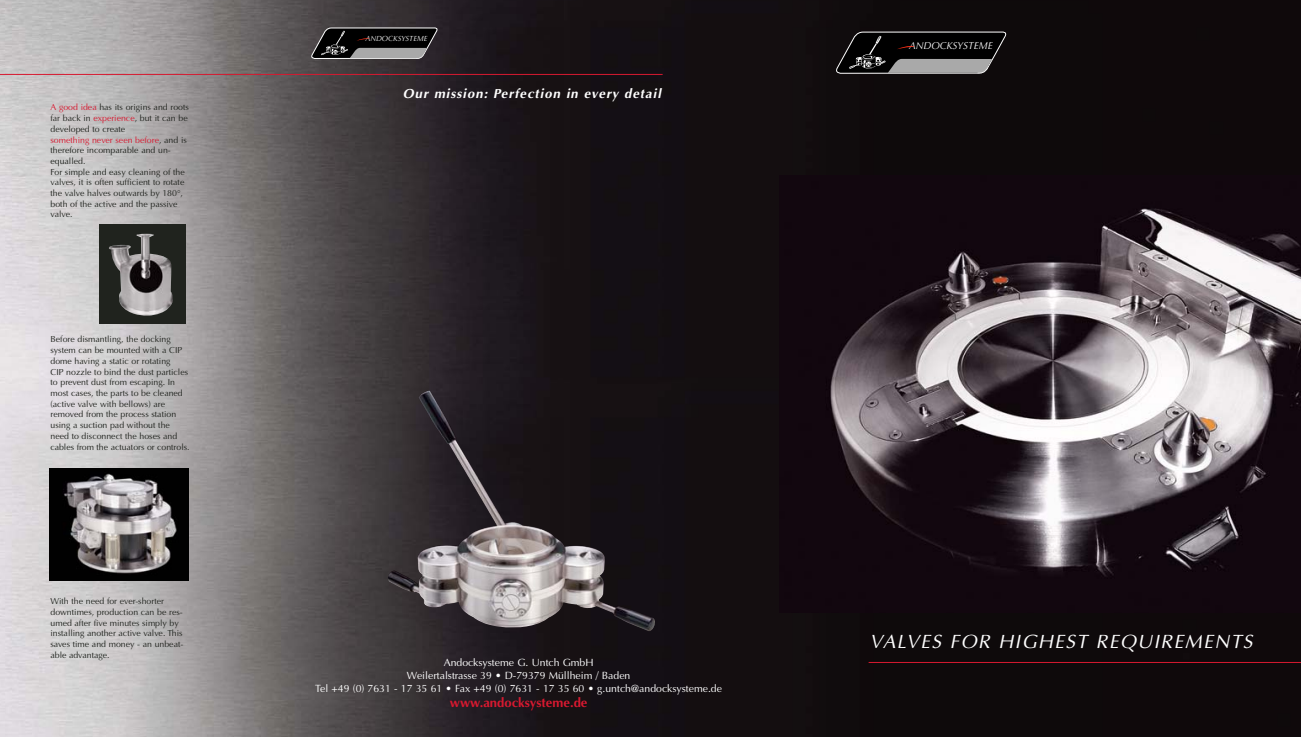
<style>
.page{position:relative;width:1301px;height:737px;background:#fff}
.page>*{position:absolute;margin:0;border:0;box-sizing:border-box;transform-origin:0 0}
.t1{font:italic 19.25px "Optima";color:#fff}
.t2{font:italic 700 13.12px "Optima";color:#fff}
.t3{font:700 13.12px "Optima";color:#d71930}
.t4{font:10.5px/12.8px "Optima";color:#fff;text-align:center}
.t5{font:italic 9.97px "Optima";color:#fff}
.t6{font:8.75px/10.7px "Optima";color:#20231e}
.t7{font:italic 7.52px "Optima";color:#fff}
.s1{color:#d71930}
</style>
<div class="page">
<img style="left:0;top:0;width:1299px;height:737px">
<img style="left:779px;top:175px;width:520px;height:438px">
<img style="left:387px;top:390px;width:268px;height:241px">
<svg style="left:836px;top:32px;width:169px;height:42px;background:#313131"></svg>
<img style="left:50px;top:469px;width:139px;height:111px">
<div style="left:99px;top:224px;width:87px;height:100px;background:#20231e"></div>
<img style="left:109px;top:234px;width:64px;height:82px">
<svg style="left:311px;top:28px;width:126px;height:31px;background:#393839"></svg>
<hr style="left:868px;top:662px;width:431px;height:1px;background:#d71930">
<hr style="left:0;top:74px;width:662px;height:1px;background:#d71930">
<p class="t6" style="left:50px;top:103px;width:140px"><span class="s1">A good idea</span> has its origins and roots far back in <span class="s1">experience</span>, but it can be developed to create<br><span class="s1">something never seen before</span>, and is therefore incomparable and un&shy;equalled.<br>For simple and easy cleaning of the valves, it is often sufficient to rotate the valve halves outwards by 180°, both of the active and the passive valve.</p>
<p class="t6" style="left:50px;top:335px;width:140px">Before dismantling, the docking system can be mounted with a CIP dome having a static or rotating<br>CIP nozzle to bind the dust particles to prevent dust from escaping. In most cases, the parts to be cleaned (active valve with bellows) are removed from the process station using a suction pad without the need to disconnect the hoses and cables from the actuators or controls.</p>
<p class="t6" style="left:50px;top:597px;width:134px">With the need for ever-shorter downtimes, production can be res&shy;umed after five minutes simply by installing another active valve. This saves time and money - an unbeat&shy;able advantage.</p>
<p class="t7" style="left:365px;top:35px;width:64px">ANDOCKSYSTEME</p>
<p class="t2" style="left:403px;top:88px;width:262px">Our mission: Perfection in every detail</p>
<p class="t4" style="left:315px;top:657px;width:408px">Andocksysteme G. Untch GmbH<br>Weilertalstrasse 39 • D-79379 Müllheim / Baden<br>Tel +49 (0) 7631 - 17 35 61 • Fax +49 (0) 7631 - 17 35 60 • g.untch@andocksysteme.de</p>
<p class="t3" style="left:450px;top:696px;width:139px">www.andocksysteme.de</p>
<p class="t5" style="left:909px;top:42px;width:85px">ANDOCKSYSTEME</p>
<p class="t1" style="left:869px;top:633px;width:388px">VALVES FOR HIGHEST REQUIREMENTS</p>
</div>
